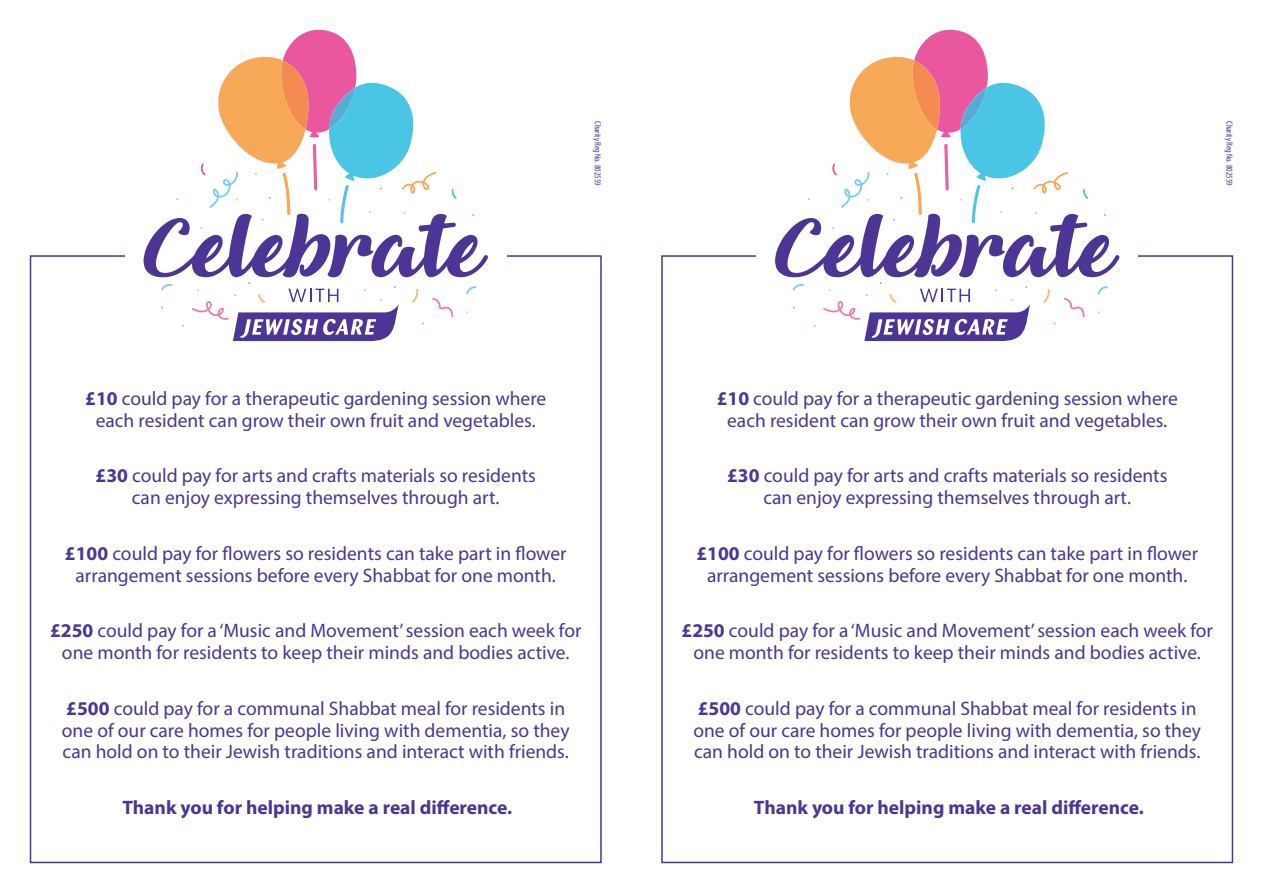
<style>
.page{position:relative;width:1263px;height:893px;background:#fff}
.page>*{position:absolute;margin:0;border:0;box-sizing:border-box;transform-origin:0 0}
.t1{font:19.5px/21.8px "Myriad Pro";color:#4d3595;text-align:center}
.t2{font:700 19.5px "Myriad Pro";color:#4d3595}
.t3{font:condensed 9px "Myriad Pro";color:#4d3595}
.s1{font-weight:700}
</style>
<div class="page">
<svg style="left:144px;top:30px;width:344px;height:311px"></svg>
<svg style="left:775px;top:30px;width:344px;height:311px"></svg>
<p class="t3" style="left:603px;top:121px;width:66px;rotate:90deg">Charity Reg No. 802559</p>
<p class="t3" style="left:1235px;top:121px;width:66px;rotate:90deg">Charity Reg No. 802559</p>
<p class="t1" style="left:85px;top:387px;width:463px"><span class="s1">£10</span> could pay for a therapeutic gardening session where each resident can grow their own fruit and vegetables.</p>
<p class="t1" style="left:96px;top:465px;width:442px"><span class="s1">£30</span> could pay for arts and crafts materials so residents can enjoy expressing themselves through art.</p>
<p class="t1" style="left:65px;top:542px;width:503px"><span class="s1">£100</span> could pay for flowers so residents can take part in flower arrangement sessions before every Shabbat for one month.</p>
<p class="t1" style="left:50px;top:620px;width:533px"><span class="s1">£250</span> could pay for a ‘Music and Movement’ session each week for one month for residents to keep their minds and bodies active.</p>
<p class="t1" style="left:62px;top:697px;width:509px;text-align:left"><span class="s1">£500</span> could pay for a communal Shabbat meal for residents in one of our care homes for people living with dementia, so they can hold on to their Jewish traditions and interact with friends.</p>
<p class="t2" style="left:122px;top:795px;width:391px">Thank you for helping make a real difference.</p>
<p class="t1" style="left:717px;top:387px;width:463px"><span class="s1">£10</span> could pay for a therapeutic gardening session where each resident can grow their own fruit and vegetables.</p>
<p class="t1" style="left:727px;top:465px;width:442px"><span class="s1">£30</span> could pay for arts and crafts materials so residents can enjoy expressing themselves through art.</p>
<p class="t1" style="left:696px;top:542px;width:503px"><span class="s1">£100</span> could pay for flowers so residents can take part in flower arrangement sessions before every Shabbat for one month.</p>
<p class="t1" style="left:681px;top:620px;width:533px"><span class="s1">£250</span> could pay for a ‘Music and Movement’ session each week for one month for residents to keep their minds and bodies active.</p>
<p class="t1" style="left:693px;top:697px;width:509px;text-align:left"><span class="s1">£500</span> could pay for a communal Shabbat meal for residents in one of our care homes for people living with dementia, so they can hold on to their Jewish traditions and interact with friends.</p>
<p class="t2" style="left:754px;top:795px;width:391px">Thank you for helping make a real difference.</p>
</div>
